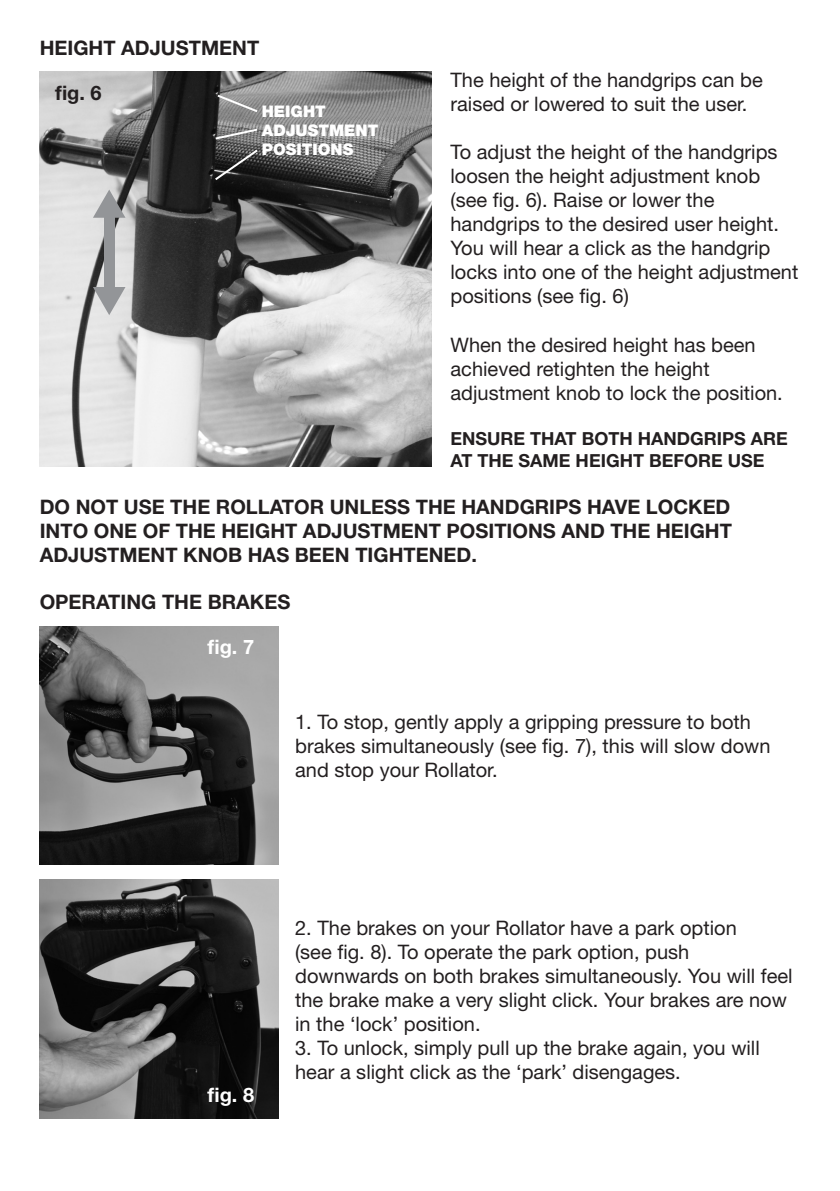
<style>
.page{position:relative;width:840px;height:1191px;background:#fff}
.page>*{position:absolute;margin:0;border:0;box-sizing:border-box;transform-origin:0 0}
.t1{font:20px/24px "Helvetica Neue";color:#231f20}
.t2{font:700 20px/24px "Helvetica Neue";color:#231f20;text-align:justify}
.t3{font:700 20px "Helvetica Neue";color:#fff}
.t4{font:700 18px/21.6px "Helvetica Neue";color:#231f20}
.t5{font:900 16px/19.2px "Helvetica Neue";color:#fff}
</style>
<div class="page">
<img style="left:40px;top:626px;width:238px;height:238px">
<img style="left:40px;top:880px;width:238px;height:238px">
<img style="left:40px;top:72px;width:391px;height:395px">
<svg style="left:215px;top:93px;width:44px;height:21px"></svg>
<svg style="left:213px;top:127px;width:46px;height:14px"></svg>
<svg style="left:213px;top:148px;width:47px;height:34px;background:#393939"></svg>
<div style="left:104px;top:218px;width:11px;height:69px;background:#939598"></div>
<svg style="left:93px;top:189px;width:32px;height:29px"></svg>
<svg style="left:93px;top:287px;width:32px;height:28px"></svg>
<p class="t2" style="left:40px;top:36px;width:221px">HEIGHT ADJUSTMENT</p>
<p class="t1" style="left:450px;top:68px;width:313px">The height of the handgrips can be raised or lowered to suit the user.</p>
<p class="t1" style="left:450px;top:140px;width:349px">To adjust the height of the handgrips loosen the height adjustment knob (see fig. 6). Raise or lower the handgrips to the desired user height.<br>You will hear a click as the handgrip locks into one of the height adjustment positions (see fig. 6)</p>
<p class="t1" style="left:450px;top:332px;width:333px">When the desired height has been achieved retighten the height adjustment knob to lock the position.</p>
<p class="t4" style="left:450px;top:427px;width:339px">ENSURE THAT BOTH HANDGRIPS ARE<br>AT THE SAME HEIGHT BEFORE USE</p>
<p class="t2" style="left:40px;top:494px;width:693px">DO NOT USE THE ROLLATOR UNLESS THE HANDGRIPS HAVE LOCKED INTO ONE OF THE HEIGHT ADJUSTMENT POSITIONS AND THE HEIGHT ADJUSTMENT KNOB HAS BEEN TIGHTENED.</p>
<p class="t2" style="left:55px;top:81px;width:48px">fig. 6</p>
<p class="t5" style="left:261px;top:101px;width:66px">HEIGHT</p>
<p class="t5" style="left:261px;top:120px;width:118px">ADJUSTMENT<br>POSITIONS</p>
<p class="t2" style="left:40px;top:590px;width:252px">OPERATING THE BRAKES</p>
<p class="t3" style="left:207px;top:635px;width:48px">fig. 7</p>
<p class="t1" style="left:295px;top:710px;width:476px">1. To stop, gently apply a gripping pressure to both brakes simultaneously (see fig. 7), this will slow down and stop your Rollator.</p>
<p class="t3" style="left:207px;top:1082px;width:48px">fig. 8</p>
<p class="t1" style="left:295px;top:915px;width:443px">2. The brakes on your Rollator have a park option</p>
<p class="t1" style="left:295px;top:939px;width:395px">(see fig. 8). To operate the park option, push</p>
<p class="t1" style="left:295px;top:963px;width:499px">downwards on both brakes simultaneously. You will feel the brake make a very slight click. Your brakes are now in the ‘lock’ position.</p>
<p class="t1" style="left:295px;top:1035px;width:466px">3. To unlock, simply pull up the brake again, you will hear a slight click as the ‘park’ disengages.</p>
</div>
